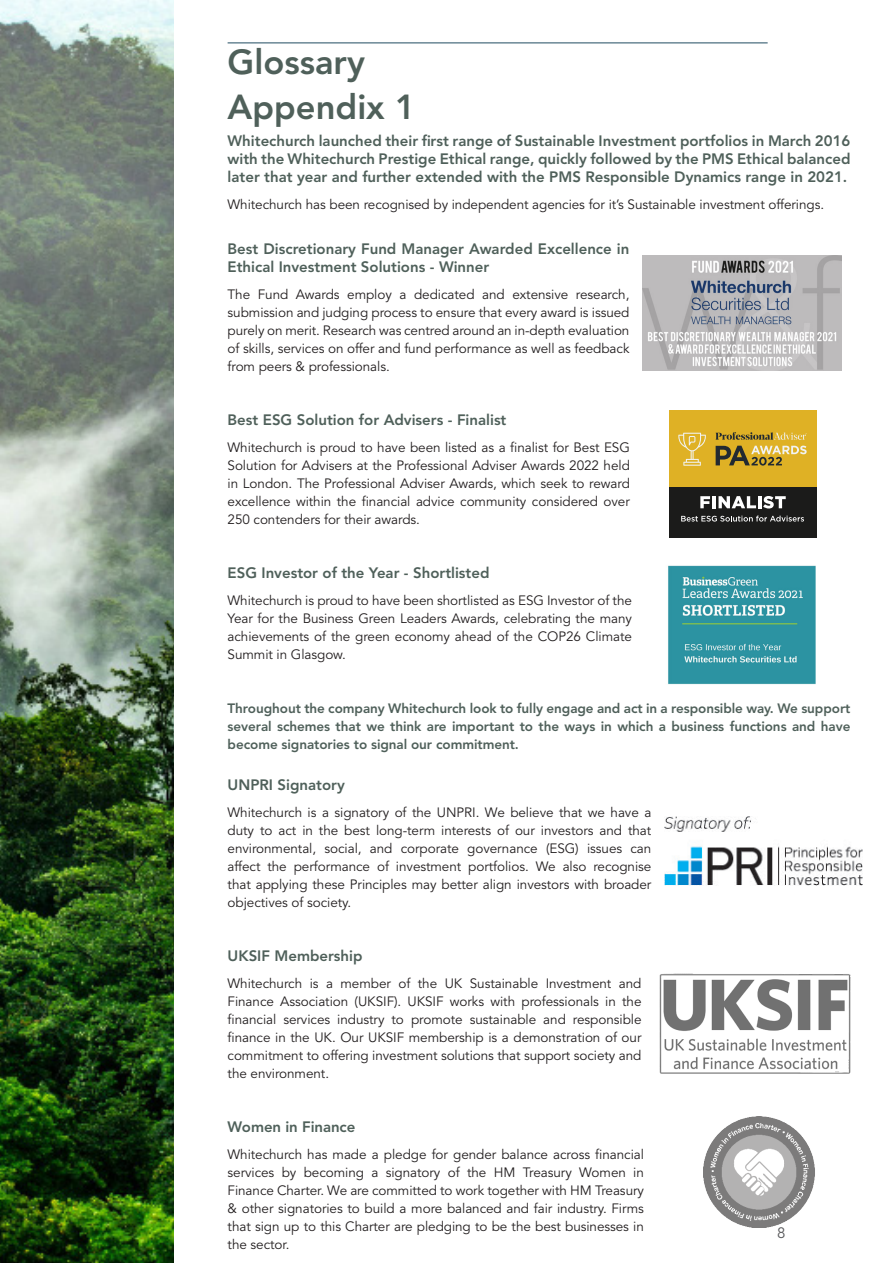
<style>
.page{position:relative;width:893px;height:1263px;background:#fff}
.page>*{position:absolute;margin:0;border:0;box-sizing:border-box;transform-origin:0 0}
.t1{font:800 34.5px "Avenir LT Std";color:#4f605a}
.t2{font:800 15px/18px "Avenir LT Std";color:#4f605a;text-align:justify}
.t3{font:15px "Avenir LT Std";color:#57585a}
.t4{font:13.5px/18px "Avenir LT Std";letter-spacing:-.005em;color:#231f20;text-align:justify}
.t5{font:800 13.5px/18px "Avenir LT Std";letter-spacing:-.005em;color:#4f605a;text-align:justify}
</style>
<div class="page">
<hr style="left:228px;top:43px;width:540px;height:1px;background:#204b61">
<img style="left:659px;top:973px;width:192px;height:101px">
<img style="left:703px;top:1116px;width:112px;height:111px">
<img style="left:0;top:0;width:174px;height:1263px">
<img style="left:642px;top:256px;width:200px;height:114px">
<img style="left:668px;top:565px;width:148px;height:119px">
<img style="left:664px;top:817px;width:198px;height:69px">
<div style="left:669px;top:410px;width:147px;height:80px;background:#dfb125"></div>
<div style="left:669px;top:487px;width:147px;height:51px;background:#1b1b1a"></div>
<svg style="left:716px;top:446px;width:91px;height:20px"></svg>
<svg style="left:678px;top:433px;width:28px;height:33px"></svg>
<svg style="left:716px;top:432px;width:91px;height:8px"></svg>
<svg style="left:681px;top:516px;width:123px;height:6px"></svg>
<svg style="left:700px;top:496px;width:10px;height:12px"></svg>
<hr style="left:712px;top:496px;width:4px;height:12px;background:#fff">
<svg style="left:718px;top:496px;width:68px;height:12px"></svg>
<p class="t1" style="left:228px;top:42px;width:139px">Glossary</p>
<p class="t1" style="left:228px;top:87px;width:189px">Appendix 1</p>
<p class="t2" style="left:228px;top:132px;width:624px">Whitechurch launched their first range of Sustainable Investment portfolios in March 2016 with the Whitechurch Prestige Ethical range, quickly followed by the PMS Ethical balanced later that year and further extended with the PMS Responsible Dynamics range in 2021.</p>
<p class="t4" style="left:228px;top:196px;width:598px">Whitechurch has been recognised by independent agencies for it’s Sustainable investment offerings.</p>
<p class="t2" style="left:228px;top:240px;width:403px">Best Discretionary Fund Manager Awarded Excellence in<br>Ethical Investment Solutions - Winner</p>
<p class="t4" style="left:228px;top:286px;width:403px">The Fund Awards employ a dedicated and extensive research, submission and judging process to ensure that every award is issued purely on merit. Research was centred around an in-depth evaluation of skills, services on offer and fund performance as well as feedback from peers &amp; professionals.</p>
<p class="t2" style="left:228px;top:411px;width:280px">Best ESG Solution for Advisers - Finalist</p>
<p class="t4" style="left:228px;top:439px;width:404px">Whitechurch is proud to have been listed as a finalist for Best ESG Solution for Advisers at the Professional Adviser Awards 2022 held in London. The Professional Adviser Awards, which seek to reward excellence within the financial advice community considered over 250 contenders for their awards.</p>
<p class="t2" style="left:228px;top:564px;width:263px">ESG Investor of the Year - Shortlisted</p>
<p class="t4" style="left:228px;top:592px;width:406px">Whitechurch is proud to have been shortlisted as ESG Investor of the Year for the Business Green Leaders Awards, celebrating the many achievements of the green economy ahead of the COP26 Climate Summit in Glasgow.</p>
<p class="t5" style="left:228px;top:699px;width:624px">Throughout the company Whitechurch look to fully engage and act in a responsible way. We support several schemes that we think are important to the ways in which a business functions and have become signatories to signal our commitment.</p>
<p class="t2" style="left:228px;top:775px;width:119px">UNPRI Signatory</p>
<p class="t4" style="left:228px;top:803px;width:425px">Whitechurch is a signatory of the UNPRI. We believe that we have a duty to act in the best long-term interests of our investors and that environmental, social, and corporate governance (ESG) issues can affect the performance of investment portfolios. We also recognise that applying these Principles may better align investors with broader objectives of society.</p>
<p class="t2" style="left:228px;top:946px;width:137px">UKSIF Membership</p>
<p class="t4" style="left:228px;top:974px;width:415px">Whitechurch is a member of the UK Sustainable Investment and Finance Association (UKSIF). UKSIF works with professionals in the financial services industry to promote sustainable and responsible finance in the UK. Our UKSIF membership is a demonstration of our commitment to offering investment solutions that support society and the environment.</p>
<p class="t2" style="left:228px;top:1117px;width:129px">Women in Finance</p>
<p class="t4" style="left:228px;top:1145px;width:418px">Whitechurch has made a pledge for gender balance across financial services by becoming a signatory of the HM Treasury Women in Finance Charter. We are committed to work together with HM Treasury &amp; other signatories to build a more balanced and fair industry. Firms that sign up to this Charter are pledging to be the best businesses in the sector.</p>
<p class="t3" style="left:777px;top:1224px;width:10px">8</p>
</div>
